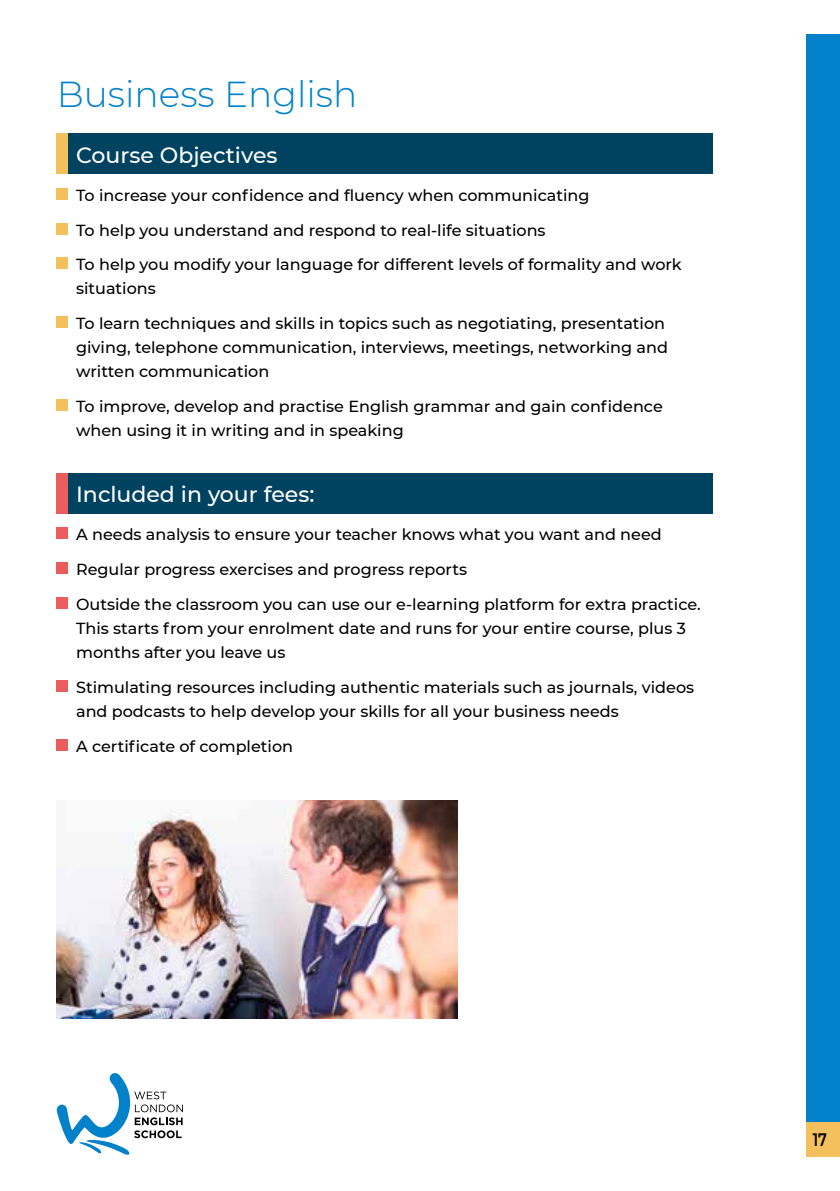
<style>
.page{position:relative;width:840px;height:1191px;background:#fff}
.page>*{position:absolute;margin:0;border:0;box-sizing:border-box;transform-origin:0 0}
.t1{font:300 36px "Montserrat";color:#0081c9}
.t2{font:500 22px "Montserrat";color:#fff}
.t3{font:600 18px "Montserrat";color:#000;scale:.8 1}
.t4{font:500 16px/34.8px "Montserrat";color:#000}
</style>
<div class="page">
<div style="left:806px;top:35px;width:33px;height:1121px;background:#0081c9"></div>
<svg style="left:57px;top:1073px;width:126px;height:81px"></svg>
<div style="left:806px;top:1122px;width:33px;height:34px;background:#f3c05d"></div>
<div style="left:57px;top:133px;width:11px;height:41px;background:#f3c05d"></div>
<div style="left:68px;top:133px;width:644px;height:41px;background:#004360"></div>
<div style="left:57px;top:188px;width:11px;height:11px;background:#f3c05d"></div>
<div style="left:57px;top:223px;width:11px;height:11px;background:#f3c05d"></div>
<div style="left:57px;top:258px;width:11px;height:11px;background:#f3c05d"></div>
<div style="left:57px;top:316px;width:11px;height:12px;background:#f3c05d"></div>
<div style="left:57px;top:399px;width:11px;height:12px;background:#f3c05d"></div>
<div style="left:57px;top:473px;width:11px;height:40px;background:#eb5d5d"></div>
<div style="left:68px;top:473px;width:644px;height:40px;background:#004360"></div>
<div style="left:57px;top:528px;width:11px;height:11px;background:#eb5d5d"></div>
<div style="left:57px;top:562px;width:11px;height:12px;background:#eb5d5d"></div>
<div style="left:57px;top:597px;width:11px;height:12px;background:#eb5d5d"></div>
<div style="left:57px;top:680px;width:11px;height:11px;background:#eb5d5d"></div>
<div style="left:57px;top:739px;width:11px;height:11px;background:#eb5d5d"></div>
<img style="left:57px;top:800px;width:400px;height:218px">
<h1 class="t1" style="left:57px;top:70px;width:302px">Business English</h1>
<h2 class="t2" style="left:76px;top:139px;width:203px">Course Objectives</h2>
<p class="t4" style="left:76px;top:177px;width:607px">To increase your confidence and fluency when communicating<br>To help you understand and respond to real-life situations<br>To help you modify your language for different levels of formality and work</p>
<p class="t4" style="left:76px;top:271px;width:590px">situations<br>To learn techniques and skills in topics such as negotiating, presentation</p>
<p class="t4" style="left:76px;top:335px;width:593px;line-height:24px">giving, telephone communication, interviews, meetings, networking and written communication</p>
<p class="t4" style="left:76px;top:394px;width:588px;line-height:24px">To improve, develop and practise English grammar and gain confidence when using it in writing and in speaking</p>
<h2 class="t2" style="left:76px;top:479px;width:240px">Included in your fees:</h2>
<p class="t4" style="left:76px;top:517px;width:625px">A needs analysis to ensure your teacher knows what you want and need<br>Regular progress exercises and progress reports<br>Outside the classroom you can use our e-learning platform for extra practice.</p>
<p class="t4" style="left:76px;top:616px;width:611px;line-height:24px">This starts from your enrolment date and runs for your entire course, plus 3 months after you leave us</p>
<p class="t4" style="left:76px;top:674px;width:619px;line-height:24px">Stimulating resources including authentic materials such as journals, videos and podcasts to help develop your skills for all your business needs</p>
<p class="t4" style="left:76px;top:728px;width:218px">A certificate of completion</p>
<p class="t3" style="left:812px;top:1127px;width:19px">17</p>
</div>
